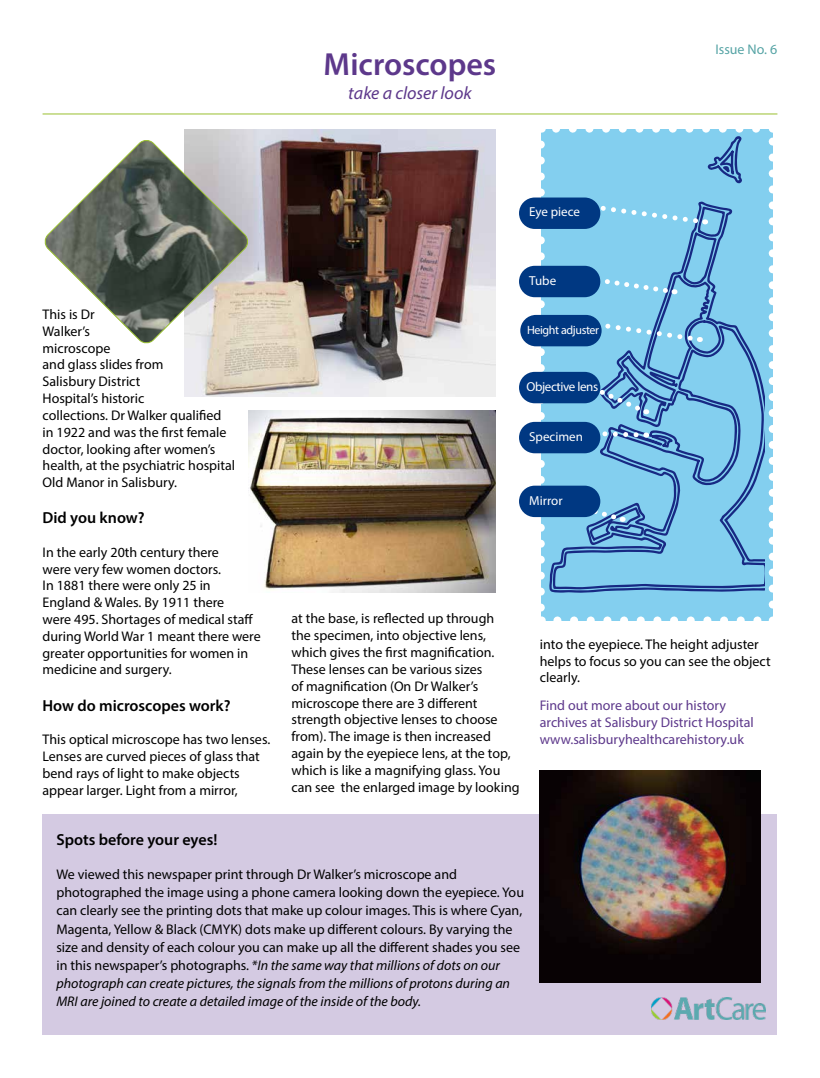
<style>
.page{position:relative;width:820px;height:1078px;background:#fff}
.page>*{position:absolute;margin:0;border:0;box-sizing:border-box;transform-origin:0 0}
.t1{font:600 32px "Myriad Pro";color:#5d388b}
.t2{font:italic 18px "Myriad Pro";color:#5d388b}
.t3{font:600 16px "Myriad Pro";color:#000}
.t4{font:14px/16.8px "Myriad Pro";color:#000}
.t5{font:14px/16.8px "Myriad Pro";color:#5d388b}
.t6{font:14px "Myriad Pro";color:#56a4a5}
.t7{font:13px "Myriad Pro";letter-spacing:-.005em;color:#fff}
.t8{font:13px "Myriad Pro";letter-spacing:-.03em;color:#fff}
.t9{font:12px "Myriad Pro";letter-spacing:-.03em;color:#fff}
.s1{font-style:italic}
</style>
<div class="page">
<img style="left:184px;top:129px;width:311px;height:267px">
<div style="left:43px;top:814px;width:734px;height:220px;background:#d4cae2"></div>
<hr style="left:43px;top:113px;width:734px;height:1px;background:#99c02e">
<img style="left:539px;top:770px;width:221px;height:212px">
<img style="left:248px;top:410px;width:247px;height:182px">
<svg style="left:536px;top:129px;width:237px;height:492px;background:#7dc0e4"></svg>
<div style="left:519px;top:372px;width:81px;height:31px;background:#003882;border-radius:16px"></div>
<div style="left:519px;top:197px;width:81px;height:32px;background:#003882;border-radius:16px"></div>
<div style="left:519px;top:485px;width:81px;height:32px;background:#003882;border-radius:16px"></div>
<div style="left:519px;top:422px;width:81px;height:31px;background:#003882;border-radius:16px"></div>
<div style="left:519px;top:266px;width:81px;height:31px;background:#003882;border-radius:16px"></div>
<div style="left:520px;top:315px;width:81px;height:31px;background:#003882;border-radius:16px"></div>
<svg style="left:44px;top:138px;width:206px;height:207px"></svg>
<img style="left:651px;top:997px;width:113px;height:21px">
<h1 class="t1" style="left:323px;top:44px;width:174px">Microscopes</h1>
<p class="t2" style="left:348px;top:81px;width:125px">take a closer look</p>
<p class="t6" style="left:715px;top:40px;width:63px">Issue No. 6</p>
<p class="t7" style="left:529px;top:204px;width:52px">Eye piece</p>
<p class="t4" style="left:43px;top:305px;width:194px">This is Dr<br>Walker’s<br>microscope<br>and glass slides from<br>Salisbury District<br>Hospital’s historic<br>collections. Dr Walker qualified in 1922 and was the first female doctor, looking after women’s health, at the psychiatric hospital<br>Old Manor in Salisbury.</p>
<p class="t3" style="left:43px;top:507px;width:104px">Did you know?</p>
<p class="t4" style="left:43px;top:543px;width:219px">In the early 20th century there<br>were very few women doctors.<br>In 1881 there were only 25 in<br>England &amp; Wales. By 1911 there<br>were 495. Shortages of medical staff during World War 1 meant there were greater opportunities for women in medicine and surgery.</p>
<p class="t3" style="left:43px;top:694px;width:189px">How do microscopes work?</p>
<p class="t4" style="left:43px;top:730px;width:229px">This optical microscope has two lenses.<br>Lenses are curved pieces of glass that bend rays of light to make objects appear larger. Light from a mirror,</p>
<p class="t7" style="left:529px;top:273px;width:28px">Tube</p>
<p class="t9" style="left:527px;top:322px;width:74px">Height adjuster</p>
<p class="t8" style="left:526px;top:379px;width:73px">Objective lens</p>
<p class="t7" style="left:529px;top:428px;width:55px">Specimen</p>
<p class="t7" style="left:529px;top:492px;width:35px">Mirror</p>
<p class="t4" style="left:291px;top:610px;width:229px">at the base, is reflected up through<br>the specimen, into objective lens, which gives the first magnification.<br>These lenses can be various sizes<br>of magnification (On Dr Walker’s microscope there are 3 different strength objective lenses to choose from). The image is then increased again by the eyepiece lens, at the top, which is like a magnifying glass. You can see the enlarged image by looking</p>
<p class="t4" style="left:539px;top:635px;width:232px">into the eyepiece. The height adjuster helps to focus so you can see the object clearly.</p>
<p class="t5" style="left:539px;top:697px;width:215px">Find out more about our history archives at Salisbury District Hospital www.salisburyhealthcarehistory.uk</p>
<p class="t3" style="left:56px;top:828px;width:162px">Spots before your eyes!</p>
<p class="t4" style="left:56px;top:865px;width:469px;line-height:18px">We viewed this newspaper print through Dr Walker’s microscope and photographed the image using a phone camera looking down the eyepiece. You can clearly see the printing dots that make up colour images. This is where Cyan, Magenta, Yellow &amp; Black (CMYK) dots make up different colours. By varying the size and density of each colour you can make up all the different shades you see in this newspaper’s photographs. <span class="s1">*In the same way that millions of dots on our photograph can create pictures, the signals from the millions of protons during an MRI are joined to create a detailed image of the inside of the body.</span></p>
</div>
